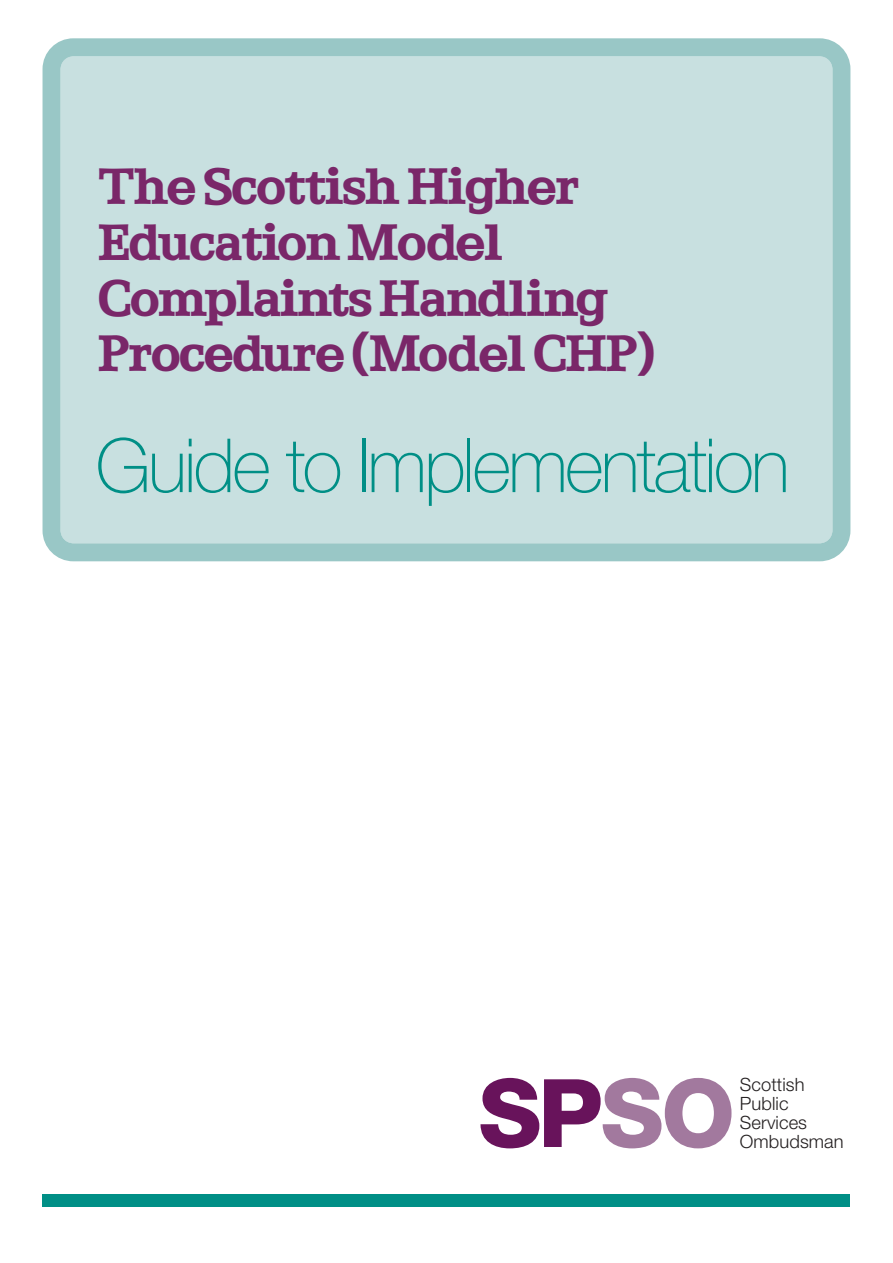
<style>
.page{position:relative;width:893px;height:1263px;background:#fff}
.page>*{position:absolute;margin:0;border:0;box-sizing:border-box;transform-origin:0 0}
.t1{font:100 74.85px "Helvetica Neue";letter-spacing:-.04em;color:#008f86}
.t2{font:700 45.45px/55.8px "Egyptian";letter-spacing:-.04em;color:#7a2769}
.t3{font:300 18.3px/18.9px "Helvetica Neue";letter-spacing:.005em;color:#231f20}
</style>
<div class="page">
<div style="left:43px;top:1194px;width:807px;height:13px;background:#008f86"></div>
<svg style="left:43px;top:38px;width:807px;height:523px;background:#c3dddd"></svg>
<svg style="left:480px;top:1078px;width:251px;height:70px"></svg>
<p class="t2" style="left:98px;top:160px;width:559px">The Scottish Higher<br>Education Model<br>Complaints Handling<br>Procedure (Model CHP)</p>
<h1 class="t1" style="left:95px;top:439px;width:696px">Guide to Implementation</h1>
<p class="t3" style="left:740px;top:1077px;width:105px">Scottish<br>Public<br>Services<br>Ombudsman</p>
</div>
